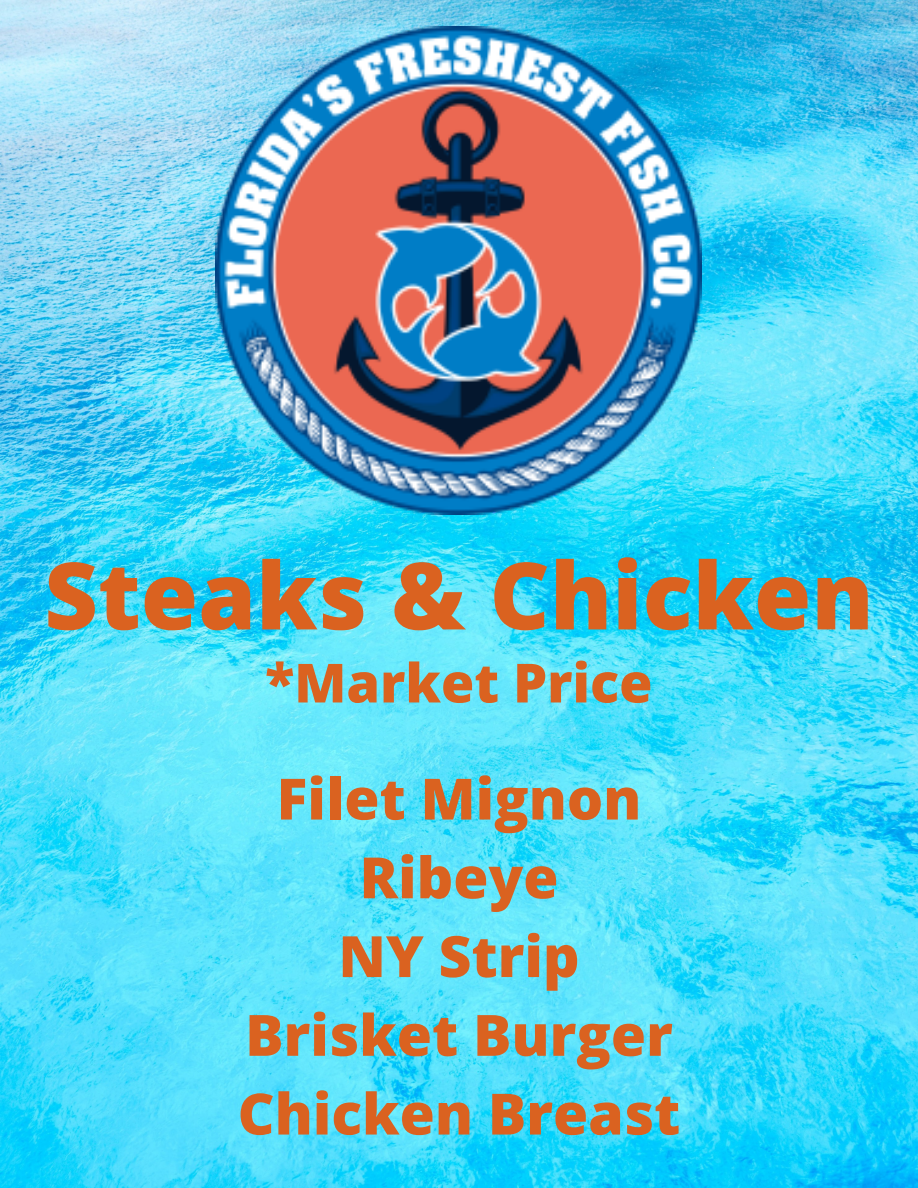
<style>
.page{position:relative;width:918px;height:1188px;background:#fff}
.page>*{position:absolute;margin:0;border:0;box-sizing:border-box;transform-origin:0 0}
.t1{font:800 93px "Open Sans";color:#da6220}
.t2{font:800 57px "Open Sans";color:#da6220}
.t3{font:800 54px "Open Sans";color:#da6220}
</style>
<div class="page">
<img style="left:0;top:0;width:918px;height:1188px">
<img style="left:216px;top:27px;width:486px;height:488px">
<p class="t1" style="left:44px;top:530px;width:831px">Steaks &amp; Chicken</p>
<p class="t3" style="left:265px;top:645px;width:389px">*Market Price</p>
<p class="t2" style="left:277px;top:759px;width:366px">Filet Mignon</p>
<p class="t2" style="left:360px;top:837px;width:200px">Ribeye</p>
<p class="t2" style="left:338px;top:916px;width:243px">NY Strip</p>
<p class="t2" style="left:245px;top:995px;width:429px">Brisket Burger</p>
<p class="t2" style="left:238px;top:1074px;width:444px">Chicken Breast</p>
</div>
